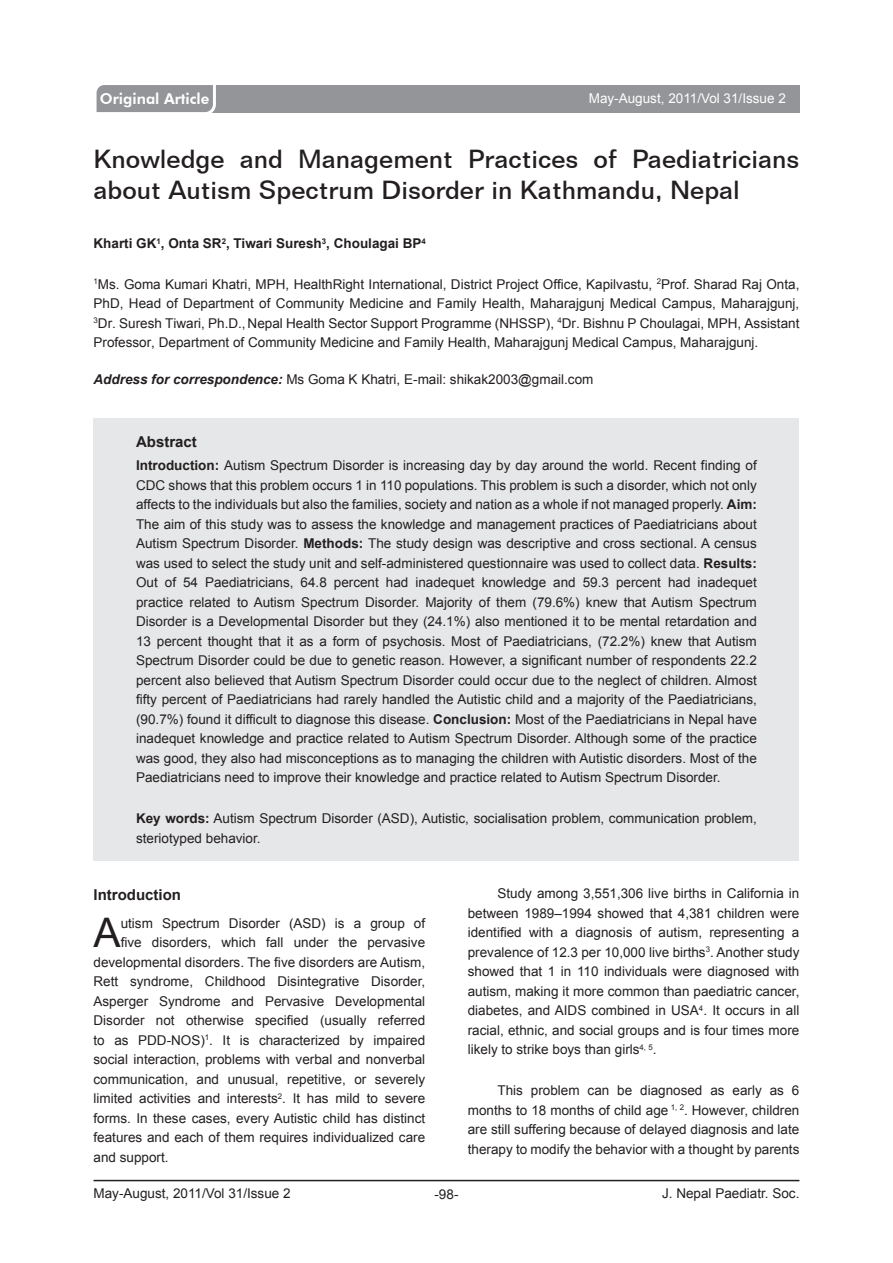
<style>
.page{position:relative;width:893px;height:1263px;background:#fff}
.page>*{position:absolute;margin:0;border:0;box-sizing:border-box;transform-origin:0 0}
.t1{font:40.8px "Arial";color:#231f20}
.t2{font:500 25.5px/30.6px "Folio BT";color:#231f20}
.t3{font:700 15px "Arial";color:#231f20}
.t4{font:800 15px "Futura BT";color:#fff}
.t5{font:13.5px/19.5px "Arial";color:#231f20;text-align:justify}
.t6{font:700 13.5px "Arial";color:#231f20}
.t7{font:13.5px "Arial";color:#fff}
.s1{font-weight:700;font-style:italic}
.s2{font-weight:700}
</style>
<div class="page">
<div style="left:204px;top:85px;width:595px;height:27px;background:#939598"></div>
<svg style="left:96px;top:85px;width:121px;height:28px"></svg>
<hr style="left:94px;top:1180px;width:705px;height:1px;background:#231f20">
<div style="left:94px;top:418px;width:705px;height:442px;background:#e6e7e8"></div>
<p class="t4" style="left:100px;top:90px;width:111px">Original Article</p>
<p class="t7" style="left:589px;top:91px;width:199px">May-August, 2011/Vol 31/Issue 2</p>
<h2 class="t2" style="left:94px;top:144px;width:707px">Knowledge and Management Practices of Paediatricians about Autism Spectrum Disorder in Kathmandu, Nepal</h2>
<p class="t6" style="left:94px;top:236px;width:334px">Kharti GK<sup>1</sup>, Onta SR<sup>2</sup>, Tiwari Suresh<sup>3</sup>, Choulagai BP<sup>4</sup></p>
<p class="t5" style="left:94px;top:274px;width:707px"><sup>1</sup>Ms. Goma Kumari Khatri, MPH, HealthRight International, District Project Office, Kapilvastu, <sup>2</sup>Prof. Sharad Raj Onta, PhD, Head of Department of Community Medicine and Family Health, Maharajgunj Medical Campus, Maharajgunj, <sup>3</sup>Dr. Suresh Tiwari, Ph.D.,Nepal Health Sector Support Programme (NHSSP), <sup>4</sup>Dr. Bishnu P Choulagai, MPH, Assistant Professor, Department of Community Medicine and Family Health, Maharajgunj Medical Campus, Maharajgunj.</p>
<p class="t5" style="left:94px;top:369px;width:501px"><span class="s1">Address for correspondence:</span> Ms Goma K Khatri, E-mail: shikak2003@gmail.com</p>
<p class="t3" style="left:136px;top:433px;width:62px">Abstract</p>
<p class="t5" style="left:136px;top:456px;width:622px"><span class="s2">Introduction:</span> Autism Spectrum Disorder is increasing day by day around the world. Recent finding of CDC shows that this problem occurs 1 in 110 populations. This problem is such a disorder, which not only affects to the individuals but also the families, society and nation as a whole if not managed properly. <span class="s2">Aim:<br></span>The aim of this study was to assess the knowledge and management practices of Paediatricians about Autism Spectrum Disorder. <span class="s2">Methods:</span> The study design was descriptive and cross sectional. A census was used to select the study unit and self-administered questionnaire was used to collect data. <span class="s2">Results:<br></span>Out of 54 Paediatricians, 64.8 percent had inadequet knowledge and 59.3 percent had inadequet practice related to Autism Spectrum Disorder. Majority of them (79.6%) knew that Autism Spectrum Disorder is a Developmental Disorder but they (24.1%) also mentioned it to be mental retardation and 13 percent thought that it as a form of psychosis. Most of Paediatricians, (72.2%) knew that Autism Spectrum Disorder could be due to genetic reason. However, a significant number of respondents 22.2 percent also believed that Autism Spectrum Disorder could occur due to the neglect of children. Almost fifty percent of Paediatricians had rarely handled the Autistic child and a majority of the Paediatricians, (90.7%) found it difficult to diagnose this disease. <span class="s2">Conclusion:</span> Most of the Paediatricians in Nepal have inadequet knowledge and practice related to Autism Spectrum Disorder. Although some of the practice was good, they also had misconceptions as to managing the children with Autistic disorders. Most of the Paediatricians need to improve their knowledge and practice related to Autism Spectrum Disorder.</p>
<p class="t5" style="left:136px;top:809px;width:622px"><span class="s2">Key words:</span> Autism Spectrum Disorder (ASD), Autistic, socialisation problem, communication problem, steriotyped behavior.</p>
<p class="t3" style="left:94px;top:886px;width:89px">Introduction</p>
<h1 class="t1" style="left:94px;top:910px;width:29px">A</h1>
<p class="t5" style="left:121px;top:913px;width:306px">utism Spectrum Disorder (ASD) is a group of</p>
<p class="t5" style="left:121px;top:933px;width:306px">five disorders, which fall under the pervasive</p>
<p class="t5" style="left:94px;top:952px;width:333px">developmental disorders. The five disorders are Autism,</p>
<p class="t5" style="left:94px;top:972px;width:333px">Rett syndrome, Childhood Disintegrative Disorder,</p>
<p class="t5" style="left:94px;top:991px;width:333px">Asperger Syndrome and Pervasive Developmental</p>
<p class="t5" style="left:94px;top:1011px;width:333px">Disorder not otherwise specified (usually referred</p>
<p class="t5" style="left:94px;top:1030px;width:333px">to as PDD-NOS)<sup>1</sup>. It is characterized by impaired</p>
<p class="t5" style="left:94px;top:1050px;width:333px">social interaction, problems with verbal and nonverbal</p>
<p class="t5" style="left:94px;top:1069px;width:333px">communication, and unusual, repetitive, or severely</p>
<p class="t5" style="left:94px;top:1089px;width:333px">limited activities and interests<sup>2</sup>. It has mild to severe</p>
<p class="t5" style="left:94px;top:1108px;width:333px">forms. In these cases, every Autistic child has distinct</p>
<p class="t5" style="left:94px;top:1128px;width:333px">features and each of them requires individualized care</p>
<p class="t5" style="left:94px;top:1147px;width:77px">and support.</p>
<p class="t5" style="left:468px;top:884px;width:333px;text-indent:30px">Study among 3,551,306 live births in California in between 1989–1994 showed that 4,381 children were identified with a diagnosis of autism, representing a prevalence of 12.3 per 10,000 live births<sup>3</sup>. Another study showed that 1 in 110 individuals were diagnosed with autism, making it more common than paediatric cancer, diabetes, and AIDS combined in USA<sup>4</sup>. It occurs in all racial, ethnic, and social groups and is four times more likely to strike boys than girls<sup>4,</sup> <sup>5</sup>.</p>
<p class="t5" style="left:468px;top:1081px;width:333px;text-indent:30px">This problem can be diagnosed as early as 6 months to 18 months of child age <sup>1,</sup> <sup>2</sup>. However, children are still suffering because of delayed diagnosis and late therapy to modify the behavior with a thought by parents</p>
<p class="t5" style="left:94px;top:1184px;width:199px">May-August, 2011/Vol 31/Issue 2</p>
<p class="t5" style="left:434px;top:1184px;width:26px">-98-</p>
<p class="t5" style="left:662px;top:1184px;width:139px">J. Nepal Paediatr. Soc.</p>
</div>
